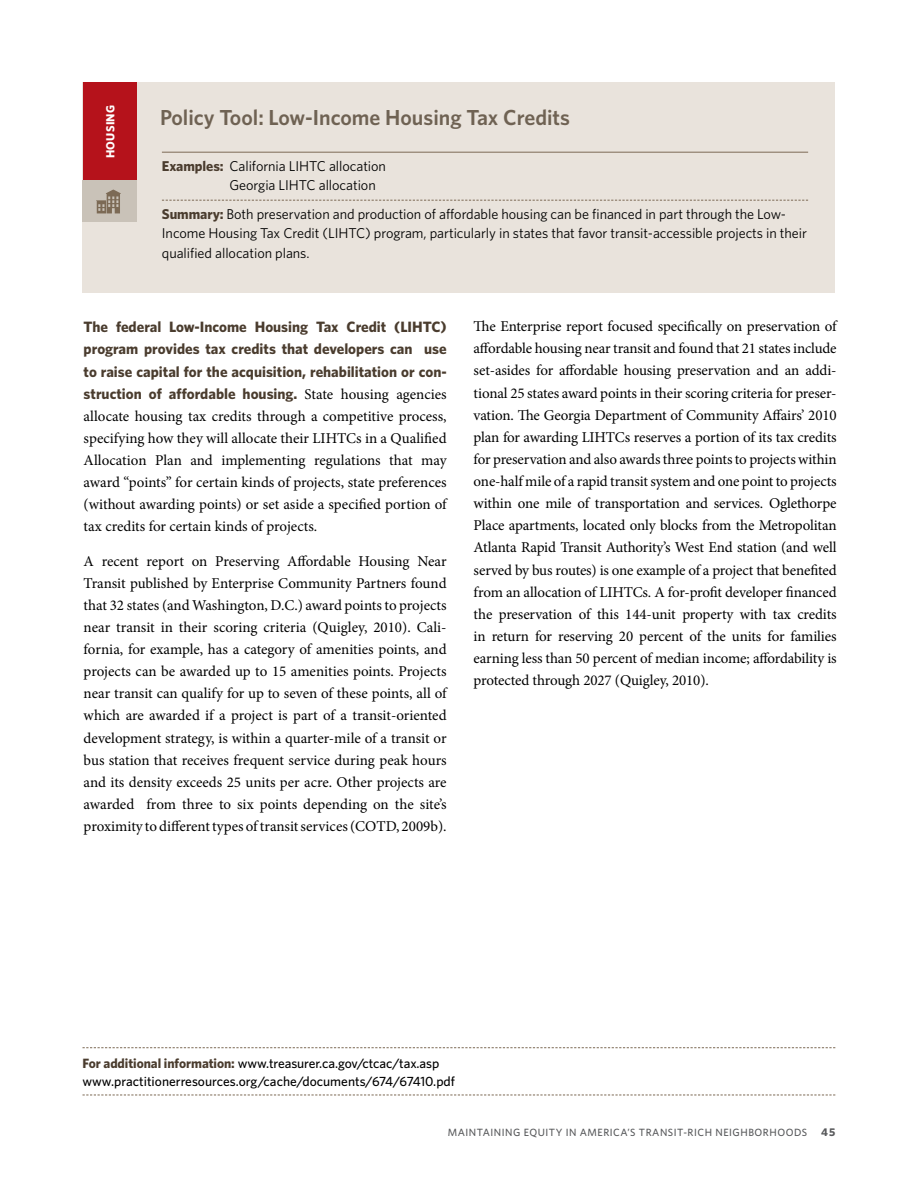
<style>
.page{position:relative;width:918px;height:1188px;background:#fff}
.page>*{position:absolute;margin:0;border:0;box-sizing:border-box;transform-origin:0 0}
.t1{font:600 21.75px "Whitney";color:#6f6253}
.t2{font:15px/22.2px "Minion Pro";letter-spacing:-.005em;color:#000;text-align:justify}
.t3{font:700 15px/22.2px "Whitney";color:#4a3c2e;text-align:justify}
.t4{font:14.25px/19.5px "Whitney";letter-spacing:-.005em;color:#000}
.t5{font:500 13.5px/18px "Whitney";color:#000}
.t6{font:700 11.85px "Whitney";color:#fff}
.t7{font:700 11.25px "Whitney";color:#58595b}
.t8{font:500 10.5px "Whitney";letter-spacing:.05em;color:#58595b}
.s1{font-weight:700;color:#4a3c2e}
.s2{font-family:"Minion Pro";font-weight:400;color:#000}
</style>
<div class="page">
<div style="left:82px;top:82px;width:754px;height:211px;background:#e9e3dc"></div>
<div style="left:83px;top:82px;width:54px;height:98px;background:#b5121b"></div>
<hr style="left:162px;top:152px;width:646px;height:1px;background:#7c6a55">
<svg style="left:162px;top:200px;width:646px;height:1px"></svg>
<div style="left:82px;top:180px;width:55px;height:42px;background:#c9c2b8"></div>
<svg style="left:82px;top:1047px;width:754px;height:1px"></svg>
<svg style="left:82px;top:1095px;width:754px;height:1px"></svg>
<svg style="left:96px;top:190px;width:25px;height:23px"></svg>
<p class="t6" style="left:103px;top:158px;width:53px;rotate:-90deg">Housing</p>
<h1 class="t1" style="left:160px;top:104px;width:411px">Policy Tool: Low-Income Housing Tax Credits</h1>
<p class="t4" style="left:229px;top:156px;width:158px;text-indent:-68px"><span class="s1">Examples:</span> California LIHTC allocation<br>Georgia LIHTC allocation</p>
<p class="t4" style="left:162px;top:204px;width:647px"><span class="s1">Summary:</span> Both preservation and production of affordable housing can be financed in part through the Low-<br>Income Housing Tax Credit (LIHTC) program, particularly in states that favor transit-accessible projects in their qualified allocation plans.</p>
<p class="t3" style="left:84px;top:316px;width:365px">The federal Low-Income Housing Tax Credit (LIHTC) program provides tax credits that developers can use to raise capital for the acquisition, rehabilitation or con&shy;struction of affordable housing. <span class="s2">State housing agencies</span></p>
<p class="t2" style="left:84px;top:405px;width:365px">allocate housing tax credits through a competitive process, specifying how they will allocate their LIHTCs in a Qualified Allocation Plan and implementing regulations that may award “points” for certain kinds of projects, state preferences (without awarding points) or set aside a specified portion of tax credits for certain kinds of projects.</p>
<p class="t2" style="left:84px;top:550px;width:365px">A recent report on Preserving Affordable Housing Near Transit published by Enterprise Community Partners found that 32 states (and Washington, D.C.) award points to projects near transit in their scoring criteria (Quigley, 2010). Cali&shy;fornia, for example, has a category of amenities points, and projects can be awarded up to 15 amenities points. Projects near transit can qualify for up to seven of these points, all of which are awarded if a project is part of a transit-oriented development strategy, is within a quarter-mile of a transit or bus station that receives frequent service during peak hours and its density exceeds 25 units per acre. Other projects are awarded from three to six points depending on the site’s proximity to different types of transit services (COTD, 2009b).</p>
<p class="t2" style="left:474px;top:315px;width:365px">The Enterprise report focused specifically on preservation of affordable housing near transit and found that 21 states include set-asides for affordable housing preservation and an addi&shy;tional 25 states award points in their scoring criteria for preser&shy;vation. The Georgia Department of Community Affairs’ 2010 plan for awarding LIHTCs reserves a portion of its tax credits for preservation and also awards three points to projects within one-half mile of a rapid transit system and one point to projects within one mile of transportation and services. Oglethorpe Place apartments, located only blocks from the Metropolitan Atlanta Rapid Transit Authority’s West End station (and well served by bus routes) is one example of a project that benefited from an allocation of LIHTCs. A for-profit developer financed the preservation of this 144-unit property with tax credits in return for reserving 20 percent of the units for families earning less than 50 percent of median income; affordability is protected through 2027 (Quigley, 2010).</p>
<p class="t5" style="left:82px;top:1054px;width:374px"><span class="s1">For additional information:</span> www.treasurer.ca.gov/ctcac/tax.asp www.practitionerresources.org/cache/documents/674/67410.pdf</p>
<p class="t8" style="left:448px;top:1126px;width:18px">Maintaining</p>
<p class="t8" style="left:524px;top:1126px;width:14px">Equity</p>
<p class="t8" style="left:566px;top:1126px;width:30px">in America</p>
<p class="t8" style="left:627px;top:1126px;width:26px">’s Transit</p>
<p class="t8" style="left:683px;top:1126px;width:73px">-Rich Neighbor</p>
<p class="t8" style="left:770px;top:1126px;width:17px">hoods</p>
<p class="t7" style="left:821px;top:1125px;width:16px">45</p>
</div>
